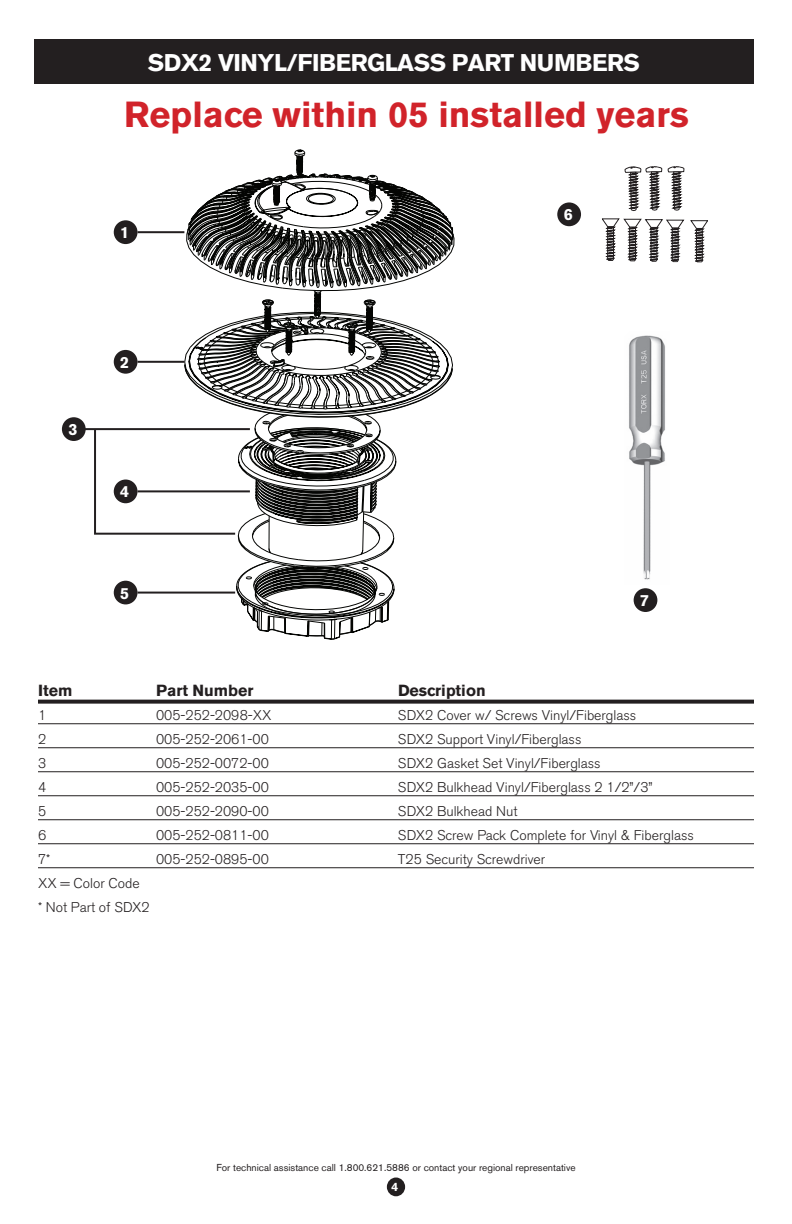
<style>
.page{position:relative;width:792px;height:1224px;background:#fff}
.page>*{position:absolute;margin:0;border:0;box-sizing:border-box;transform-origin:0 0}
.t1{font:700 36px "Akzidenz Grotesk BE";color:#d1232a}
.t2{font:700 24px "Akzidenz Grotesk BE";letter-spacing:-.02em;color:#fff}
.t3{font:700 16px "Akzidenz Grotesk BE";color:#231f20}
.t4{font:700 16px "Akzidenz Grotesk BE";color:#fff}
.t5{font:300 14px/24px "Akzidenz Grotesk BE";color:#231f20}
.t6{font:700 12px "Akzidenz Grotesk BE";color:#fff}
.t7{font:10px "Akzidenz Grotesk BE";color:#231f20}
</style>
<div class="page">
<div style="left:387px;top:1178px;width:18px;height:18px;background:#231f20;border-radius:50%"></div>
<svg style="left:38px;top:700px;width:716px;height:4px;background:#373434"></svg>
<hr style="left:38px;top:723px;width:716px;height:1px;background:#231f20">
<hr style="left:38px;top:747px;width:716px;height:1px;background:#231f20">
<hr style="left:38px;top:771px;width:716px;height:1px;background:#231f20">
<hr style="left:38px;top:795px;width:716px;height:1px;background:#231f20">
<hr style="left:38px;top:819px;width:716px;height:1px;background:#231f20">
<hr style="left:38px;top:843px;width:716px;height:1px;background:#231f20">
<hr style="left:38px;top:867px;width:716px;height:1px;background:#231f20">
<div style="left:34px;top:39px;width:720px;height:45px;background:#231f20"></div>
<img style="left:629px;top:335px;width:36px;height:245px">
<div style="left:634px;top:588px;width:23px;height:24px;background:#231f20;border-radius:50%"></div>
<div style="left:62px;top:417px;width:24px;height:24px;background:#231f20;border-radius:50%"></div>
<hr style="left:82px;top:428px;width:168px;height:2px;background:#231f20">
<div style="left:557px;top:202px;width:24px;height:24px;background:#231f20;border-radius:50%"></div>
<svg style="left:93px;top:173px;width:361px;height:467px"></svg>
<svg style="left:625px;top:166px;width:37px;height:45px"></svg>
<svg style="left:668px;top:166px;width:16px;height:45px"></svg>
<svg style="left:690px;top:220px;width:18px;height:42px"></svg>
<svg style="left:602px;top:219px;width:82px;height:43px"></svg>
<h2 class="t2" style="left:148px;top:48px;width:494px">SDX2 VINYL/FIBERGLASS PART NUMBERS</h2>
<h1 class="t1" style="left:124px;top:94px;width:566px">Replace within 05 installed years</h1>
<p class="t4" style="left:120px;top:223px;width:10px">1</p>
<p class="t4" style="left:68px;top:420px;width:10px">3</p>
<p class="t4" style="left:120px;top:353px;width:10px">2</p>
<p class="t4" style="left:120px;top:483px;width:10px">4</p>
<p class="t4" style="left:120px;top:584px;width:10px">5</p>
<p class="t4" style="left:564px;top:206px;width:10px">6</p>
<p class="t4" style="left:640px;top:591px;width:10px">7</p>
<p class="t3" style="left:38px;top:681px;width:36px">Item</p>
<p class="t3" style="left:156px;top:681px;width:99px">Part Number</p>
<p class="t3" style="left:398px;top:681px;width:89px">Description</p>
<p class="t5" style="left:38px;top:703px;width:10px">1</p>
<p class="t5" style="left:156px;top:703px;width:117px">005-252-2098-XX</p>
<p class="t5" style="left:398px;top:703px;width:240px">SDX2 Cover w/ Screws Vinyl/Fiberglass</p>
<p class="t5" style="left:38px;top:727px;width:10px">2</p>
<p class="t5" style="left:156px;top:727px;width:114px">005-252-2061-00</p>
<p class="t5" style="left:398px;top:727px;width:185px">SDX2 Support Vinyl/Fiberglass</p>
<p class="t5" style="left:38px;top:751px;width:10px">3</p>
<p class="t5" style="left:156px;top:751px;width:114px">005-252-0072-00</p>
<p class="t5" style="left:398px;top:751px;width:204px">SDX2 Gasket Set Vinyl/Fiberglass</p>
<p class="t5" style="left:38px;top:775px;width:10px">4</p>
<p class="t5" style="left:156px;top:775px;width:114px">005-252-2035-00</p>
<p class="t5" style="left:398px;top:775px;width:256px">SDX2 Bulkhead Vinyl/Fiberglass 2 1/2”/3”</p>
<p class="t5" style="left:38px;top:799px;width:10px">5</p>
<p class="t5" style="left:156px;top:799px;width:114px">005-252-2090-00</p>
<p class="t5" style="left:398px;top:799px;width:121px">SDX2 Bulkhead Nut</p>
<p class="t5" style="left:38px;top:823px;width:10px">6</p>
<p class="t5" style="left:156px;top:823px;width:114px">005-252-0811-00</p>
<p class="t5" style="left:398px;top:823px;width:297px">SDX2 Screw Pack Complete for Vinyl &amp; Fiberglass</p>
<p class="t5" style="left:38px;top:847px;width:14px">7*</p>
<p class="t5" style="left:156px;top:847px;width:114px">005-252-0895-00</p>
<p class="t5" style="left:398px;top:847px;width:149px">T25 Security Screwdriver</p>
<p class="t5" style="left:38px;top:871px;width:113px">XX = Color Code<br>* Not Part of SDX2</p>
<p class="t7" style="left:216px;top:1162px;width:361px">For technical assistance call 1.800.621.5886 or contact your regional representative</p>
<p class="t6" style="left:391px;top:1180px;width:8px">4</p>
</div>
